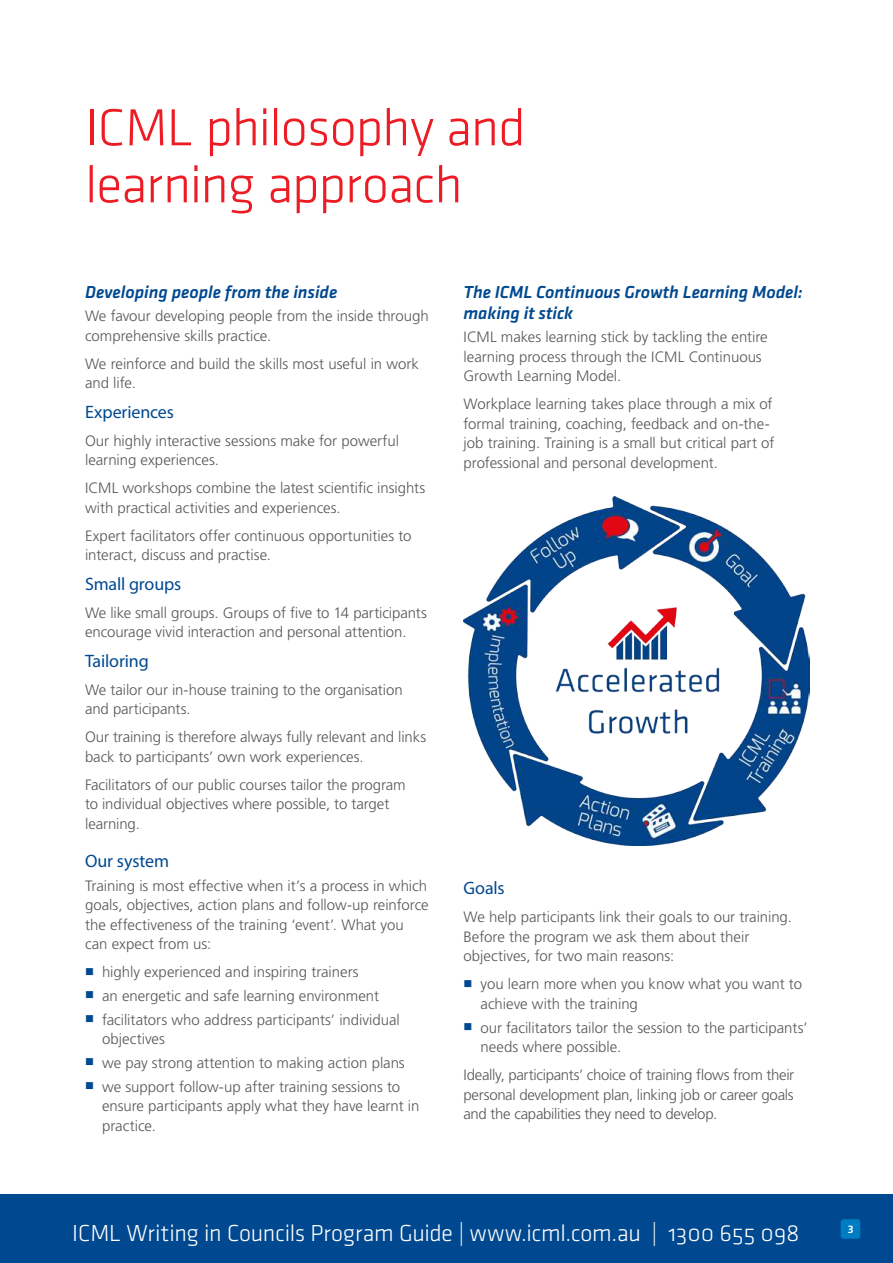
<style>
.page{position:relative;width:893px;height:1263px;background:#fff}
.page>*{position:absolute;margin:0;border:0;box-sizing:border-box;transform-origin:0 0}
.t1{font:54px/57px "Klavika Light OSF";letter-spacing:-.02em;color:#ed1c24}
.t2{font:24px "Klavika Light OSF";letter-spacing:-.01em;color:#fff}
.t3{font:18px/21px "Klavika Medium Italic TF";letter-spacing:-.005em;color:#004990}
.t4{font:18px "Myriad Pro";letter-spacing:-.01em;color:#004990}
.t5{font:300 15px/19.5px "Frutiger LT Std";letter-spacing:-.005em;color:#57585b}
.t6{font:700 10.5px "Frutiger LT Std";color:#fff}
</style>
<div class="page">
<div style="left:0;top:1195px;width:893px;height:68px;background:#004990"></div>
<div style="left:841px;top:1219px;width:19px;height:20px;background:#007cc2;border-radius:3px"></div>
<img style="left:463px;top:496px;width:346px;height:350px">
<h1 class="t1" style="left:85px;top:103px;width:442px">ICML philosophy and learning approach</h1>
<p class="t3" style="left:85px;top:283px;width:254px">Developing people from the inside</p>
<p class="t5" style="left:85px;top:307px;width:345px">We favour developing people from the inside through comprehensive skills practice.</p>
<p class="t5" style="left:85px;top:355px;width:335px">We reinforce and build the skills most useful in work and life.</p>
<p class="t4" style="left:85px;top:405px;width:90px">Experiences</p>
<p class="t5" style="left:85px;top:432px;width:315px">Our highly interactive sessions make for powerful learning experiences.</p>
<p class="t5" style="left:85px;top:479px;width:342px">ICML workshops combine the latest scientific insights with practical activities and experiences.</p>
<p class="t5" style="left:85px;top:527px;width:328px">Expert facilitators offer continuous opportunities to interact, discuss and practise.</p>
<p class="t4" style="left:85px;top:577px;width:98px">Small groups</p>
<p class="t5" style="left:85px;top:604px;width:343px">We like small groups. Groups of five to 14 participants encourage vivid interaction and personal attention.</p>
<p class="t4" style="left:85px;top:654px;width:65px">Tailoring</p>
<p class="t5" style="left:85px;top:681px;width:319px">We tailor our in-house training to the organisation and participants.</p>
<p class="t5" style="left:85px;top:728px;width:343px">Our training is therefore always fully relevant and links back to participants’ own work experiences.</p>
<p class="t5" style="left:85px;top:776px;width:322px">Facilitators of our public courses tailor the program to individual objectives where possible, to target learning.</p>
<p class="t4" style="left:85px;top:854px;width:86px">Our system</p>
<p class="t5" style="left:85px;top:877px;width:345px">Training is most effective when it’s a process in which goals, objectives, action plans and follow-up reinforce the effectiveness of the training ‘event’. What you can expect from us:</p>
<p class="t5" style="left:102px;top:961px;width:299px;line-height:23.7px">highly experienced and inspiring trainers<br>an energetic and safe learning environment facilitators who address participants’ individual</p>
<p class="t5" style="left:102px;top:1028px;width:304px;line-height:23.7px">objectives<br>we pay strong attention to making action plans we support follow-up after training sessions to</p>
<p class="t5" style="left:102px;top:1097px;width:319px">ensure participants apply what they have learnt in practice.</p>
<p class="t3" style="left:463px;top:283px;width:341px">The ICML Continuous Growth Learning Model: making it stick</p>
<p class="t5" style="left:463px;top:328px;width:306px">ICML makes learning stick by tackling the entire learning process through the ICML Continuous<br>Growth Learning Model.</p>
<p class="t5" style="left:463px;top:395px;width:312px">Workplace learning takes place through a mix of formal training, coaching, feedback and on-the&shy;job training. Training is a small but critical part of professional and personal development.</p>
<p class="t4" style="left:463px;top:882px;width:43px">Goals</p>
<p class="t5" style="left:463px;top:908px;width:330px">We help participants link their goals to our training.<br>Before the program we ask them about their objectives, for two main reasons:</p>
<p class="t5" style="left:480px;top:975px;width:323px">you learn more when you know what you want to achieve with the training</p>
<p class="t5" style="left:480px;top:1019px;width:329px">our facilitators tailor the session to the participants’ needs where possible.</p>
<p class="t5" style="left:463px;top:1066px;width:332px;text-align:justify">Ideally, participants’ choice of training flows from their personal development plan, linking job or career goals and the capabilities they need to develop.</p>
<h2 class="t2" style="left:72px;top:1222px;width:729px">ICML Writing in Councils Program Guide | www.icml.com.au | 1300 655 098</h2>
<p class="t6" style="left:848px;top:1225px;width:7px">3</p>
</div>
